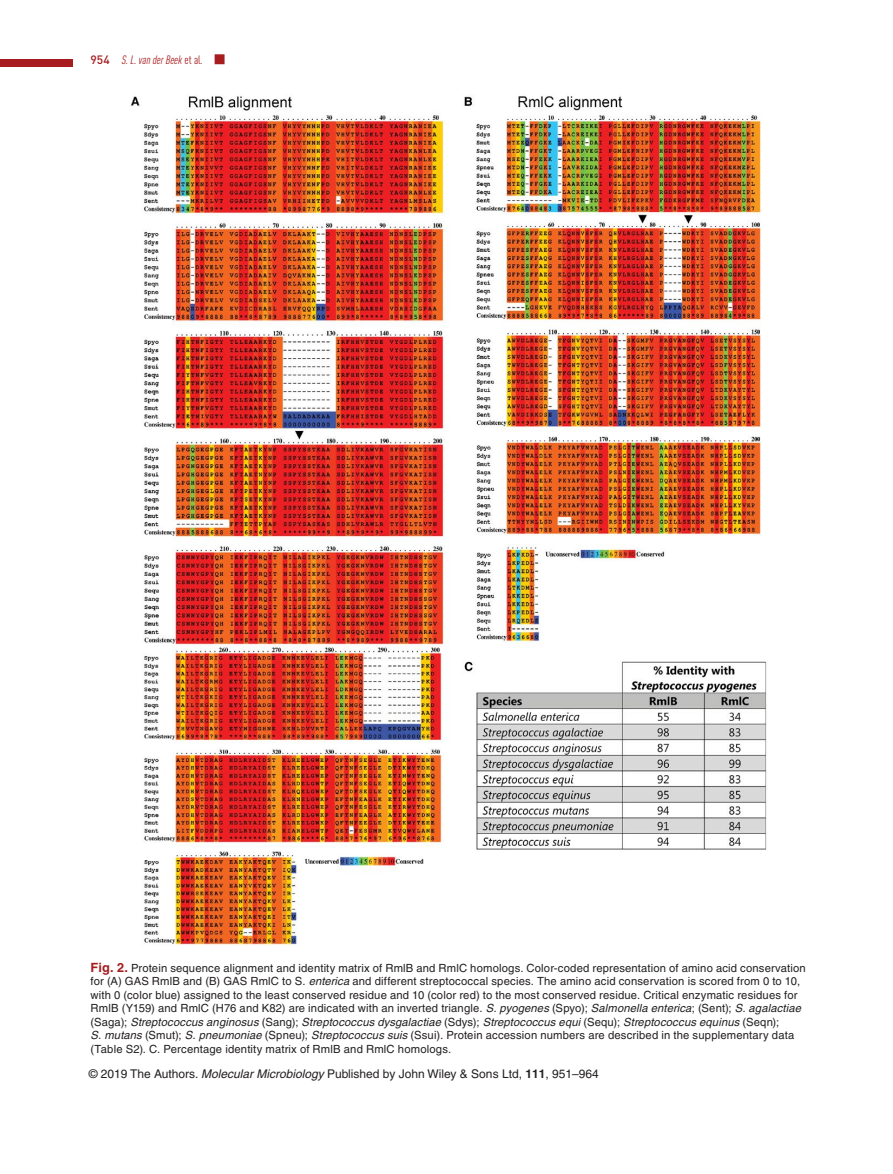
<style>
.page{position:relative;width:893px;height:1174px;background:#fff}
.page>*{position:absolute;margin:0;border:0;box-sizing:border-box;transform-origin:0 0}
.t1{font:12px "Helvetica";color:#231f20}
.t2{font:italic condensed 12px "DINOT";color:#a61c1f}
.t3{font:11.25px/13.5px "Helvetica";letter-spacing:.015em;color:#231f20}
.s1{font-family:"DIN";font-weight:500;font-style:normal;font-stretch:normal}
.s2{font-style:normal}
.s3{font-weight:700;font-size:12.75px;color:#a61c1f}
.s4{font-style:italic}
.s5{font-weight:700}
</style>
<div class="page">
<div style="left:215px;top:54px;width:10px;height:10px;border:3px solid #a61c1f"></div>
<div style="left:0;top:59px;width:72px;height:8px;background:#a61c1f"></div>
<img style="left:131px;top:96px;width:636px;height:849px">
<p class="t2" style="left:91px;top:51px;width:135px"><span class="s1">954</span> S. L. van der Beek <span class="s2">et al</span>. ■</p>
<p class="t3" style="left:91px;top:961px;width:717px"><span class="s3">Fig. 2.</span> Protein sequence alignment and identity matrix of RmlB and RmlC homologs. Color-coded representation of amino acid conservation for (A) GAS RmlB and (B) GAS RmlC to S. <span class="s4">enterica</span> and different streptococcal species. The amino acid conservation is scored from 0 to 10, with 0 (color blue) assigned to the least conserved residue and 10 (color red) to the most conserved residue. Critical enzymatic residues for RmlB (Y159) and RmlC (H76 and K82) are indicated with an inverted triangle. <span class="s4">S. pyogenes</span> (Spyo); <span class="s4">Salmonella enterica</span>; (Sent); <span class="s4">S. agalactiae </span>(Saga); <span class="s4">Streptococcus anginosus</span> (Sang); <span class="s4">Streptococcus dysgalactiae</span> (Sdys); <span class="s4">Streptococcus equi</span> (Sequ); <span class="s4">Streptococcus equinus</span> (Seqn);<br><span class="s4">S. mutans</span> (Smut); <span class="s4">S. pneumoniae</span> (Spneu); <span class="s4">Streptococcus suis</span> (Ssui)<span class="s4">.</span> Protein accession numbers are described in the supplementary data (Table S2). C. Percentage identity matrix of RmlB and RmlC homologs.</p>
<p class="t1" style="left:89px;top:1067px;width:512px">© 2019 The Authors. <span class="s4">Molecular Microbiology</span> Published by John Wiley &amp; Sons Ltd, <span class="s5">111</span>, 951–964</p>
</div>
